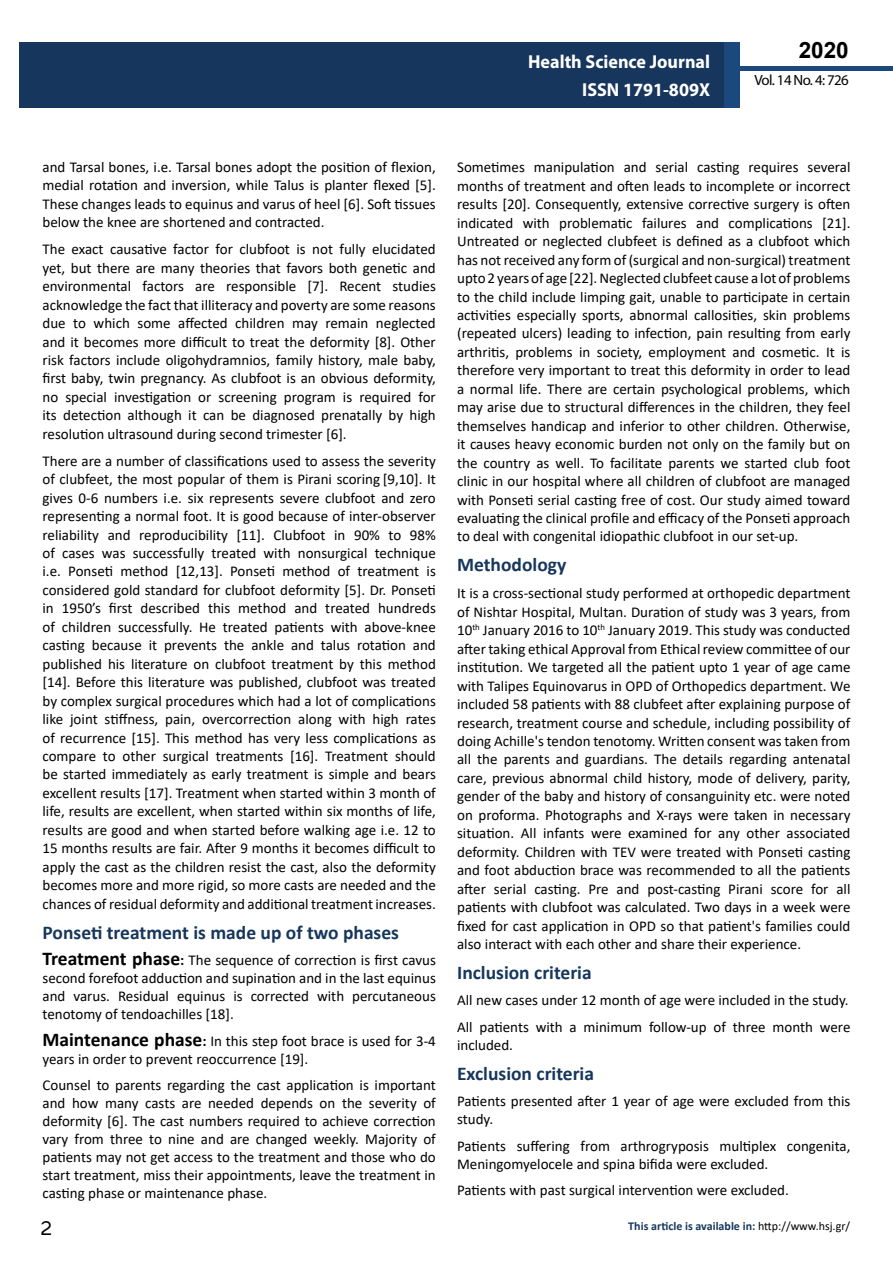
<style>
.page{position:relative;width:893px;height:1263px;background:#fff}
.page>*{position:absolute;margin:0;border:0;box-sizing:border-box;transform-origin:0 0}
.t1{font:25.5px "Tunga";color:#000}
.t2{font:700 22.5px "Arial";color:#000}
.t3{font:700 19.5px "Calibri";color:#16365d}
.t4{font:700 18.75px/27.2px "Myriad Pro";color:#fff;text-align:right;scale:.96 1}
.t5{font:15px/18.5px "Calibri";color:#000;text-align:justify}
.t6{font:14.85px "Myriad Pro";letter-spacing:-.04em;color:#000}
.t7{font:700 12px "Calibri";color:#16375d}
.s1{font-weight:700;font-size:19.5px}
.s2{font-weight:700}
.s3{font-weight:400;color:#000}
</style>
<div class="page">
<div style="left:722px;top:66px;width:171px;height:5px;background:#1c497d"></div>
<div style="left:19px;top:42px;width:706px;height:66px;background:#16365d"></div>
<div style="left:725px;top:42px;width:15px;height:66px;background:#1c497d"></div>
<p class="t4" style="left:528px;top:48px;width:191px">Health Science Journal<br>ISSN 1791-809X</p>
<h2 class="t2" style="left:799px;top:35px;width:52px">2020</h2>
<p class="t6" style="left:754px;top:71px;width:96px">Vol. 14 No. 4: 726</p>
<p class="t5" style="left:43px;top:158px;width:395px">and Tarsal bones, i.e. Tarsal bones adopt the position of flexion, medial rotation and inversion, while Talus is planter flexed [5].<br>These changes leads to equinus and varus of heel [6]. Soft tissues below the knee are shortened and contracted.</p>
<p class="t5" style="left:43px;top:240px;width:395px">The exact causative factor for clubfoot is not fully elucidated yet, but there are many theories that favors both genetic and environmental factors are responsible [7]. Recent studies acknowledge the fact that illiteracy and poverty are some reasons due to which some affected children may remain neglected and it becomes more difficult to treat the deformity [8]. Other risk factors include oligohydramnios, family history, male baby, first baby, twin pregnancy. As clubfoot is an obvious deformity, no special investigation or screening program is required for its detection although it can be diagnosed prenatally by high resolution ultrasound during second trimester [6].</p>
<p class="t5" style="left:43px;top:451px;width:395px">There are a number of classifications used to assess the severity of clubfeet, the most popular of them is Pirani scoring [9,10]. It gives 0-6 numbers i.e. six represents severe clubfoot and zero representing a normal foot. It is good because of inter-observer reliability and reproducibility [11]. Clubfoot in 90% to 98% of cases was successfully treated with nonsurgical technique i.e. Ponseti method [12,13]. Ponseti method of treatment is considered gold standard for clubfoot deformity [5]. Dr. Ponseti in 1950’s first described this method and treated hundreds of children successfully. He treated patients with above-knee casting because it prevents the ankle and talus rotation and published his literature on clubfoot treatment by this method [14]. Before this literature was published, clubfoot was treated by complex surgical procedures which had a lot of complications like joint stiffness, pain, overcorrection along with high rates of recurrence [15]. This method has very less complications as compare to other surgical treatments [16]. Treatment should be started immediately as early treatment is simple and bears excellent results [17]. Treatment when started within 3 month of life, results are excellent, when started within six months of life, results are good and when started before walking age i.e. 12 to 15 months results are fair. After 9 months it becomes difficult to apply the cast as the children resist the cast, also the deformity becomes more and more rigid, so more casts are needed and the chances of residual deformity and additional treatment increases.</p>
<h3 class="t3" style="left:43px;top:918px;width:358px">Ponseti treatment is made up of two phases</h3>
<p class="t5" style="left:43px;top:951px;width:395px;line-height:18px"><span class="s1">Treatment phase</span><span class="s2">:</span> The sequence of correction is first cavus second forefoot adduction and supination and in the last equinus and varus. Residual equinus is corrected with percutaneous tenotomy of tendoachilles [18].</p>
<p class="t5" style="left:43px;top:1031px;width:395px;line-height:18px"><span class="s1">Maintenance phase</span><span class="s2">:</span> In this step foot brace is used for 3-4 years in order to prevent reoccurrence [19].</p>
<p class="t5" style="left:43px;top:1076px;width:395px;line-height:18px">Counsel to parents regarding the cast application is important and how many casts are needed depends on the severity of deformity [6]. The cast numbers required to achieve correction vary from three to nine and are changed weekly. Majority of patients may not get access to the treatment and those who do start treatment, miss their appointments, leave the treatment in casting phase or maintenance phase.</p>
<p class="t5" style="left:457px;top:158px;width:395px">Sometimes manipulation and serial casting requires several months of treatment and often leads to incomplete or incorrect results [20]. Consequently, extensive corrective surgery is often indicated with problematic failures and complications [21].<br>Untreated or neglected clubfeet is defined as a clubfoot which has not received any form of (surgical and non-surgical) treatment upto 2 years of age [22]. Neglected clubfeet cause a lot of problems to the child include limping gait, unable to participate in certain activities especially sports, abnormal callosities, skin problems (repeated ulcers) leading to infection, pain resulting from early arthritis, problems in society, employment and cosmetic. It is therefore very important to treat this deformity in order to lead a normal life. There are certain psychological problems, which may arise due to structural differences in the children, they feel themselves handicap and inferior to other children. Otherwise, it causes heavy economic burden not only on the family but on the country as well. To facilitate parents we started club foot clinic in our hospital where all children of clubfoot are managed with Ponseti serial casting free of cost. Our study aimed toward evaluating the clinical profile and efficacy of the Ponseti approach to deal with congenital idiopathic clubfoot in our set-up.</p>
<h3 class="t3" style="left:457px;top:551px;width:111px">Methodology</h3>
<p class="t5" style="left:457px;top:584px;width:395px">It is a cross-sectional study performed at orthopedic department of Nishtar Hospital, Multan. Duration of study was 3 years, from 10<sup>th</sup> January 2016 to 10<sup>th</sup> January 2019. This study was conducted after taking ethical Approval from Ethical review committee of our institution. We targeted all the patient upto 1 year of age came with Talipes Equinovarus in OPD of Orthopedics department. We included 58 patients with 88 clubfeet after explaining purpose of research, treatment course and schedule, including possibility of doing Achille's tendon tenotomy. Written consent was taken from all the parents and guardians. The details regarding antenatal care, previous abnormal child history, mode of delivery, parity, gender of the baby and history of consanguinity etc. were noted on proforma. Photographs and X-rays were taken in necessary situation. All infants were examined for any other associated deformity. Children with TEV were treated with Ponseti casting and foot abduction brace was recommended to all the patients after serial casting. Pre and post-casting Pirani score for all patients with clubfoot was calculated. Two days in a week were fixed for cast application in OPD so that patient's families could also interact with each other and share their experience.</p>
<h3 class="t3" style="left:457px;top:959px;width:136px">Inclusion criteria</h3>
<p class="t5" style="left:457px;top:987px;width:395px;line-height:26.5px">All new cases under 12 month of age were included in the study.<br>All patients with a minimum follow-up of three month were</p>
<p class="t5" style="left:457px;top:1035px;width:57px">included.</p>
<h3 class="t3" style="left:457px;top:1060px;width:138px">Exclusion criteria</h3>
<p class="t5" style="left:457px;top:1092px;width:395px;line-height:18px">Patients presented after 1 year of age were excluded from this study.</p>
<p class="t5" style="left:457px;top:1136px;width:395px;line-height:18px">Patients suffering from arthrogryposis multiplex congenita,<br>Meningomyelocele and spina bifida were excluded.</p>
<p class="t5" style="left:457px;top:1181px;width:333px">Patients with past surgical intervention were excluded.</p>
<h1 class="t1" style="left:41px;top:1211px;width:13px">2</h1>
<p class="t7" style="left:628px;top:1217px;width:223px">This article is available in: <span class="s3">http://www.hsj.gr/</span></p>
</div>
